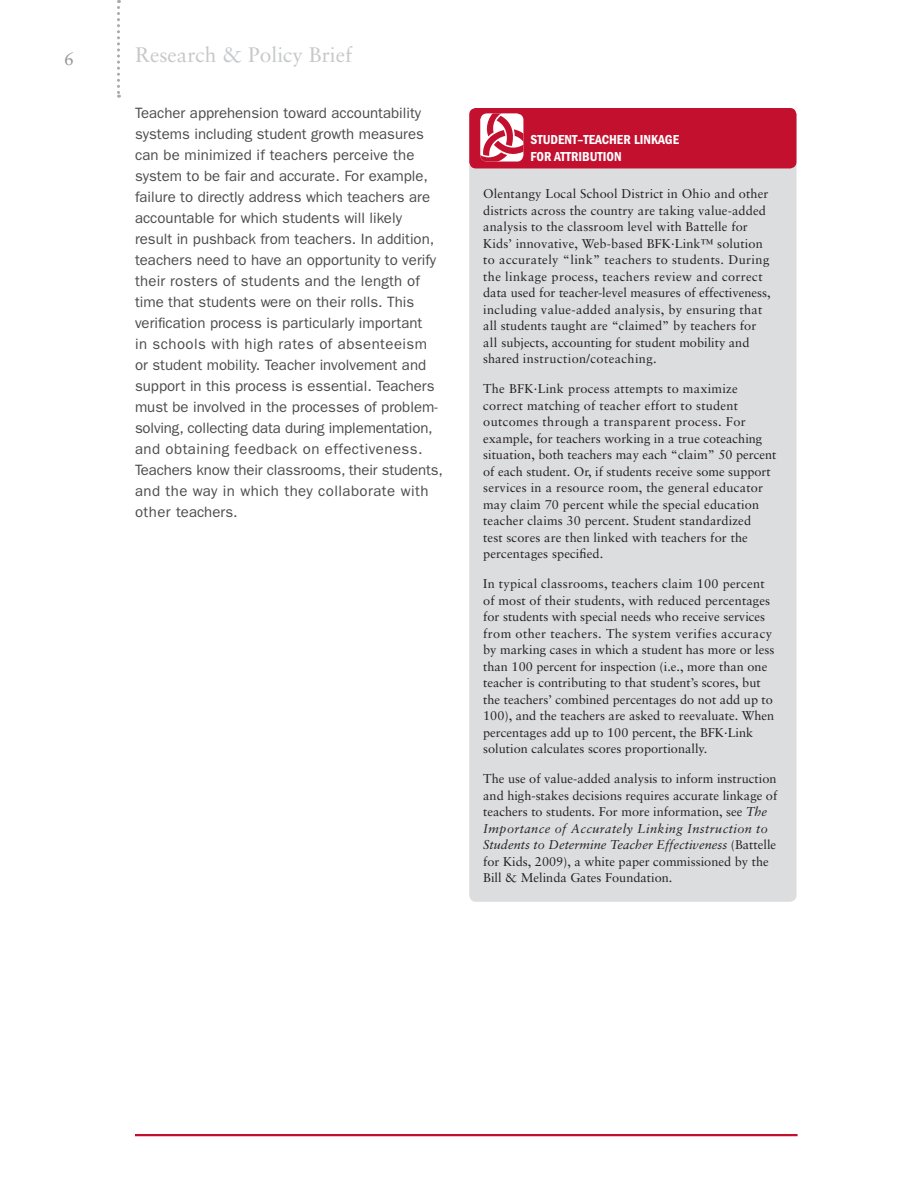
<style>
.page{position:relative;width:918px;height:1188px;background:#fff}
.page>*{position:absolute;margin:0;border:0;box-sizing:border-box;transform-origin:0 0}
.t1{font:21px "Sabon";color:#c7c8ca}
.t2{font:18px "Sabon";color:#939598}
.Paragraph{font:15px/21px "ITC Franklin Gothic Std";color:#4b4c4d}
.Callout_Titles_white{font:13.5px/17.2px "ITC Franklin Gothic Std Dm Cd";color:#fff}
.Callout_Text_Sabon{font:12.75px/16.5px "Sabon";letter-spacing:.01em;color:#231f20}
.s1{font-style:italic}
</style>
<div class="page">
<svg style="left:117px;top:0;width:3px;height:98px"></svg>
<hr style="left:135px;top:1134px;width:663px;height:2px;background:#c3102f">
<div style="left:469px;top:108px;width:327px;height:794px;background:#dcdddf;border-radius:7px"></div>
<div style="left:469px;top:108px;width:327px;height:60px;background:#c3102f;border-radius:7px"></div>
<svg style="left:480px;top:113px;width:43px;height:49px"></svg>
<p class="t2" style="left:64px;top:48px;width:12px">6</p>
<p class="t1" style="left:135px;top:42px;width:218px">Research &amp; Policy Brief</p>
<p class="Paragraph" style="left:135px;top:103px;width:309px">Teacher apprehension toward accountability systems including student growth measures can be minimized if teachers perceive the system to be fair and accurate. For example, failure to directly address which teachers are accountable for which students will likely result in pushback from teachers. In addition, teachers need to have an opportunity to verify their rosters of students and the length of time that students were on their rolls. This verification process is particularly important<br>in schools with high rates of absenteeism or student mobility. Teacher involvement and support in this process is essential. Teachers must be involved in the processes of problem&shy;solving, collecting data during implementation, and obtaining feedback on effectiveness.<br>Teachers know their classrooms, their students, and the way in which they collaborate with other teachers.</p>
<p class="Callout_Titles_white" style="left:530px;top:131px;width:150px">STUDENT–TEACHER LINKAGE<br>FOR ATTRIBUTION</p>
<p class="Callout_Text_Sabon" style="left:483px;top:185px;width:289px">Olentangy Local School District in Ohio and other districts across the country are taking value-added analysis to the classroom level with Battelle for Kids’ innovative, Web-based BFK·Link™ solution to accurately “link” teachers to students. During the linkage process, teachers review and correct data used for teacher-level measures of effectiveness, including value-added analysis, by ensuring that all students taught are “claimed” by teachers for all subjects, accounting for student mobility and shared instruction/coteaching.</p>
<p class="Callout_Text_Sabon" style="left:483px;top:380px;width:295px">The BFK·Link process attempts to maximize correct matching of teacher effort to student outcomes through a transparent process. For example, for teachers working in a true coteaching situation, both teachers may each “claim” 50 percent of each student. Or, if students receive some support services in a resource room, the general educator may claim 70 percent while the special education teacher claims 30 percent. Student standardized<br>test scores are then linked with teachers for the percentages specified.</p>
<p class="Callout_Text_Sabon" style="left:483px;top:575px;width:293px">In typical classrooms, teachers claim 100 percent of most of their students, with reduced percentages for students with special needs who receive services from other teachers. The system verifies accuracy by marking cases in which a student has more or less than 100 percent for inspection (i.e., more than one teacher is contributing to that student’s scores, but the teachers’ combined percentages do not add up to 100), and the teachers are asked to reevaluate. When percentages add up to 100 percent, the BFK·Link solution calculates scores proportionally.</p>
<p class="Callout_Text_Sabon" style="left:483px;top:770px;width:296px">The use of value-added analysis to inform instruction and high-stakes decisions requires accurate linkage of teachers to students. For more information, see <span class="s1">The Importance of Accurately Linking Instruction to Students to Determine Teacher Effectiveness</span> (Battelle for Kids, 2009), a white paper commissioned by the Bill &amp; Melinda Gates Foundation.</p>
</div>
